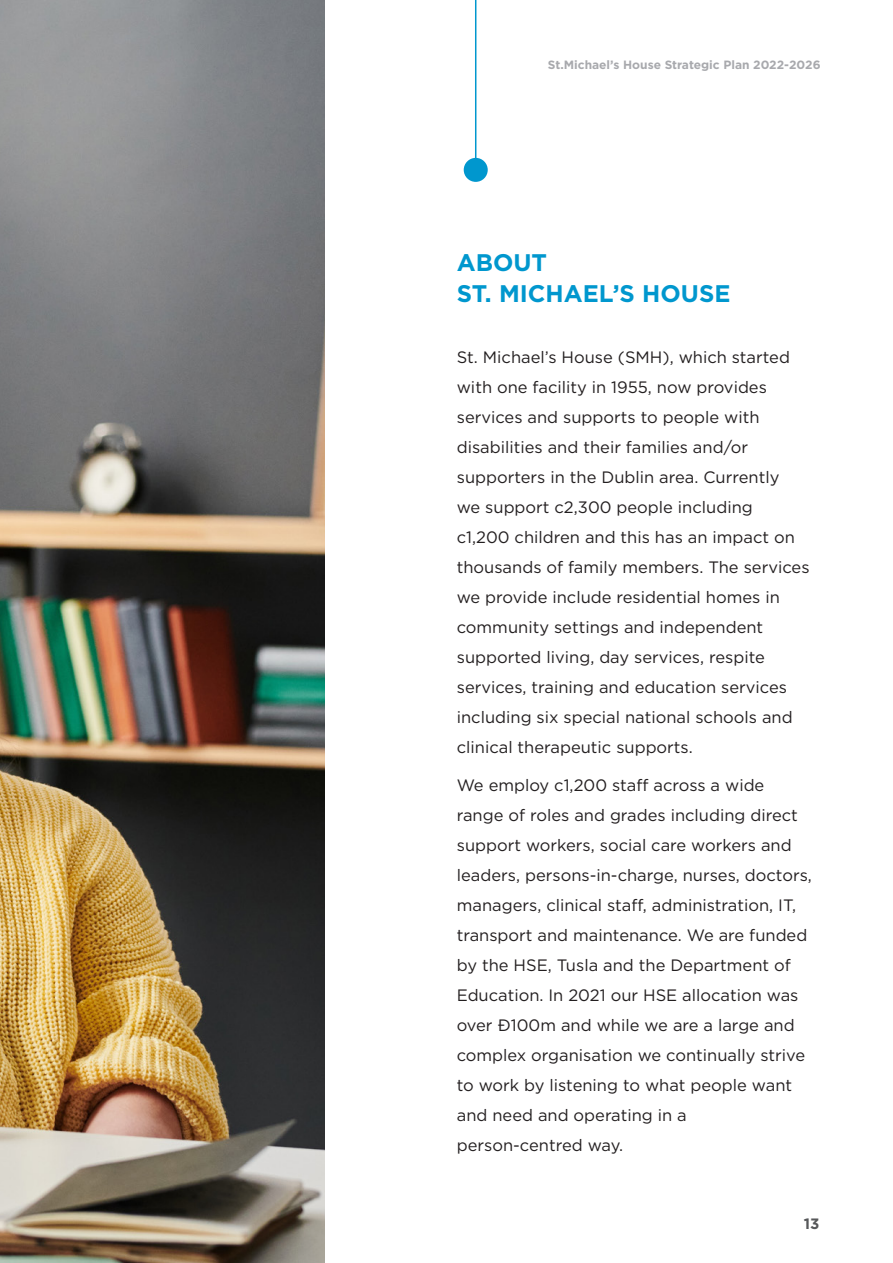
<style>
.page{position:relative;width:893px;height:1263px;background:#fff}
.page>*{position:absolute;margin:0;border:0;box-sizing:border-box;transform-origin:0 0}
.t1{font:700 24px/30.6px "Gotham";color:#0097ce}
.t2{font:16.5px/30px "Gotham";color:#231f20}
.t3{font:700 15px "Gotham";color:#57585a}
.t4{font:700 12px "Gotham";color:#a8a9ad}
</style>
<div class="page">
<img style="left:0;top:0;width:325px;height:1263px">
<hr style="left:475px;top:0;width:1px;height:170px;background:#0097ce">
<div style="left:464px;top:158px;width:24px;height:24px;background:#0097ce;border-radius:50%"></div>
<p class="t4" style="left:548px;top:58px;width:274px">St.Michael’s House Strategic Plan 2022-2026</p>
<p class="t1" style="left:457px;top:247px;width:275px">ABOUT<br>ST. MICHAEL’S HOUSE</p>
<p class="t2" style="left:457px;top:341px;width:354px">St. Michael’s House (SMH), which started with one facility in 1955, now provides services and supports to people with disabilities and their families and/or supporters in the Dublin area. Currently<br>we support c2,300 people including c1,200 children and this has an impact on thousands of family members. The services we provide include residential homes in community settings and independent supported living, day services, respite services, training and education services including six special national schools and clinical therapeutic supports.</p>
<p class="t2" style="left:457px;top:770px;width:357px">We employ c1,200 staff across a wide range of roles and grades including direct support workers, social care workers and leaders, persons-in-charge, nurses, doctors, managers, clinical staff, administration, IT, transport and maintenance. We are funded by the HSE, Tusla and the Department of Education. In 2021 our HSE allocation was over €100m and while we are a large and complex organisation we continually strive to work by listening to what people want and need and operating in a person-centred way.</p>
<p class="t3" style="left:804px;top:1214px;width:17px">13</p>
</div>
